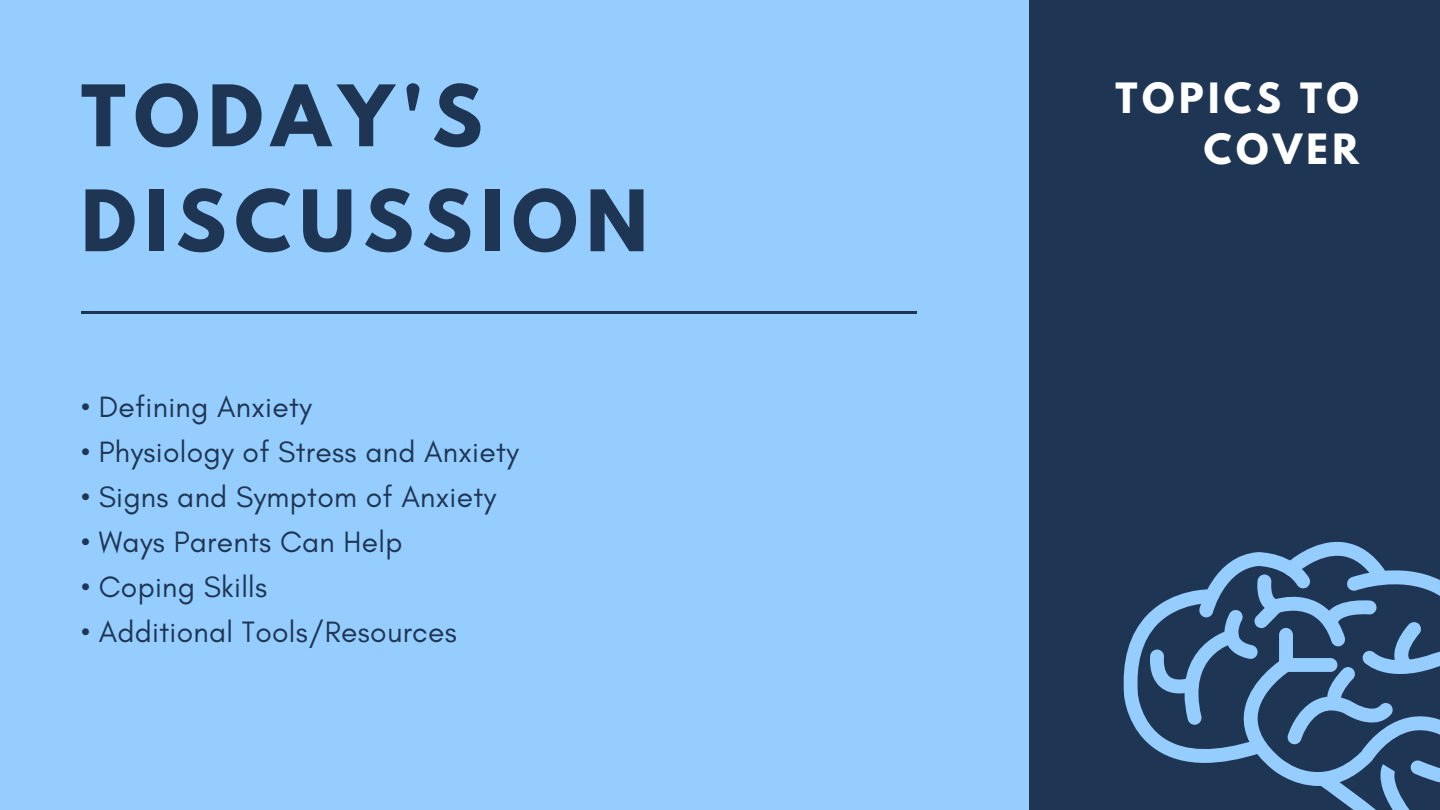
<style>
.page{position:relative;width:1440px;height:810px;background:#95cdff}
.page>*{position:absolute;margin:0;border:0;box-sizing:border-box;transform-origin:0 0}
.t1{font:700 75px/105px "League Spartan";letter-spacing:.11em;color:#1e3653}
.t2{font:700 37px/51.8px "League Spartan";letter-spacing:.12em;color:#fff;text-align:right}
.t3{font:30px "Glacial Indifference";letter-spacing:.01em;color:#1e3653}
</style>
<div class="page">
<div style="left:1030px;top:0;width:410px;height:810px;background:#1e3653"></div>
<hr style="left:81px;top:311px;width:835px;height:3px;background:#1e3653">
<svg style="left:1123px;top:542px;width:317px;height:268px"></svg>
<h1 class="t1" style="left:81px;top:73px;width:568px">TODAY'S<br>DISCUSSION</h1>
<p class="t2" style="left:1116px;top:76px;width:245px">TOPICS TO<br>COVER</p>
<p class="t3" style="left:81px;top:389px;width:232px">• Defining Anxiety</p>
<p class="t3" style="left:81px;top:434px;width:439px">• Physiology of Stress and Anxiety</p>
<p class="t3" style="left:81px;top:479px;width:417px">• Signs and Symptom of Anxiety</p>
<p class="t3" style="left:81px;top:524px;width:323px">• Ways Parents Can Help</p>
<p class="t3" style="left:81px;top:569px;width:188px">• Coping Skills</p>
<h2 class="t3" style="left:81px;top:614px;width:377px">• Additional Tools/Resources</h2>
</div>
